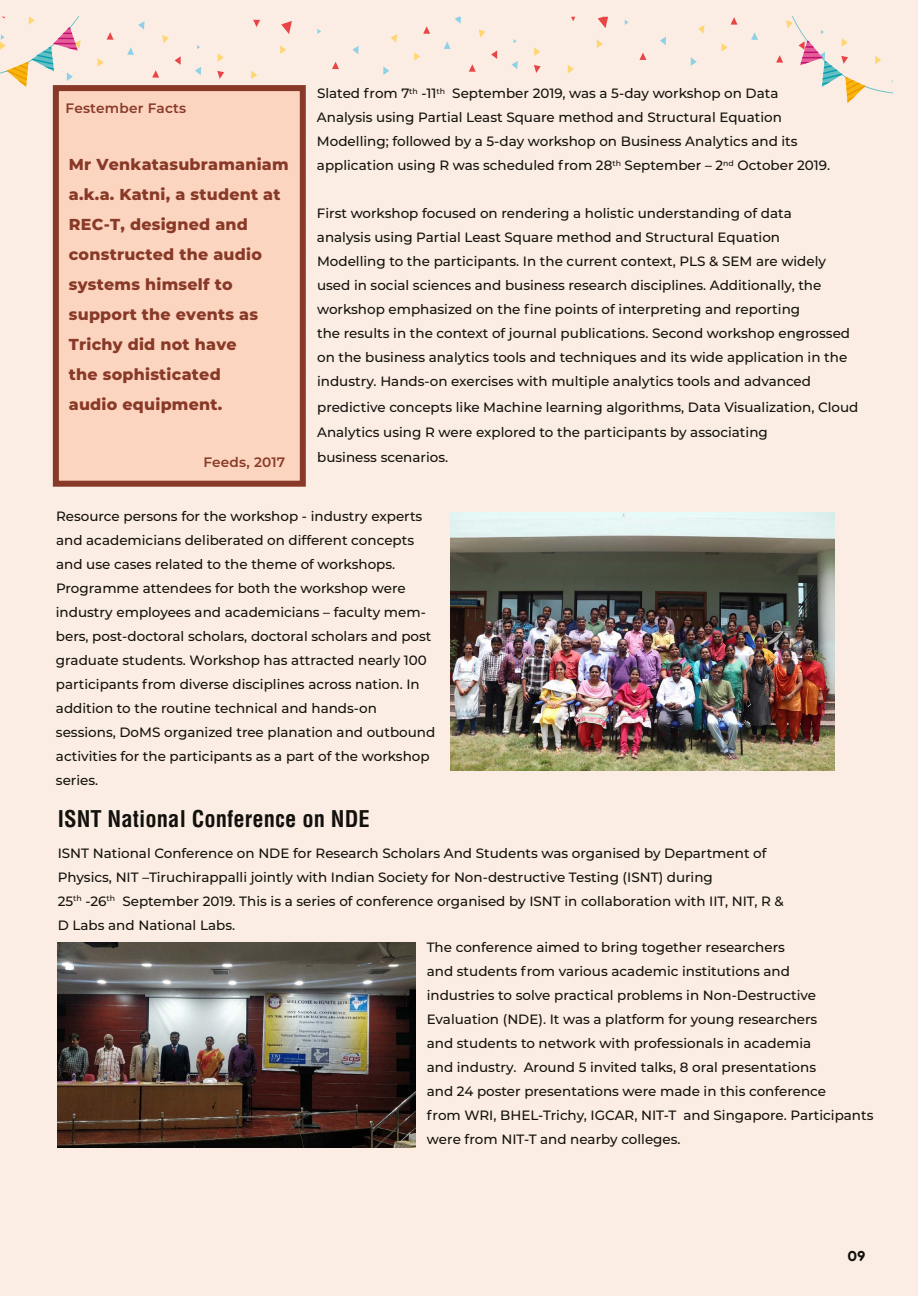
<style>
.page{position:relative;width:918px;height:1296px;background:#fcede4}
.page>*{position:absolute;margin:0;border:0;box-sizing:border-box;transform-origin:0 0}
.t1{font:700 condensed 22.5px "Helvetica LT Std";letter-spacing:.005em;color:#13110c}
.t2{font:800 15.9px/30px "Montserrat";letter-spacing:.015em;color:#893927}
.t3{font:900 14.55px "Product Sans";color:#13110c}
.t4{font:600 13.65px "Montserrat";letter-spacing:.015em;color:#893927}
.t5{font:500 13.5px/24px "Montserrat";color:#13110c}
</style>
<div class="page">
<svg style="left:571px;top:17px;width:4px;height:4px"></svg>
<svg style="left:534px;top:47px;width:6px;height:9px"></svg>
<svg style="left:383px;top:66px;width:6px;height:9px"></svg>
<svg style="left:491px;top:50px;width:6px;height:9px"></svg>
<svg style="left:414px;top:52px;width:6px;height:9px"></svg>
<svg style="left:568px;top:65px;width:6px;height:8px"></svg>
<svg style="left:479px;top:29px;width:6px;height:9px"></svg>
<svg style="left:391px;top:34px;width:6px;height:9px"></svg>
<svg style="left:597px;top:40px;width:6px;height:8px"></svg>
<svg style="left:317px;top:29px;width:4px;height:5px"></svg>
<svg style="left:444px;top:41px;width:7px;height:8px"></svg>
<svg style="left:512px;top:61px;width:6px;height:8px"></svg>
<svg style="left:455px;top:17px;width:6px;height:7px"></svg>
<svg style="left:352px;top:46px;width:7px;height:8px"></svg>
<svg style="left:598px;top:17px;width:10px;height:11px"></svg>
<svg style="left:469px;top:64px;width:7px;height:8px"></svg>
<svg style="left:423px;top:26px;width:7px;height:8px"></svg>
<svg style="left:332px;top:62px;width:7px;height:7px"></svg>
<svg style="left:534px;top:65px;width:7px;height:8px"></svg>
<svg style="left:691px;top:57px;width:6px;height:9px"></svg>
<svg style="left:722px;top:43px;width:6px;height:8px"></svg>
<svg style="left:698px;top:25px;width:7px;height:9px"></svg>
<svg style="left:625px;top:20px;width:4px;height:5px"></svg>
<svg style="left:751px;top:32px;width:7px;height:8px"></svg>
<svg style="left:660px;top:37px;width:6px;height:8px"></svg>
<svg style="left:731px;top:17px;width:7px;height:8px"></svg>
<svg style="left:639px;top:53px;width:7px;height:7px"></svg>
<svg style="left:253px;top:20px;width:7px;height:7px"></svg>
<svg style="left:218px;top:53px;width:6px;height:9px"></svg>
<svg style="left:175px;top:56px;width:6px;height:9px"></svg>
<svg style="left:98px;top:58px;width:6px;height:9px"></svg>
<svg style="left:251px;top:71px;width:6px;height:8px"></svg>
<svg style="left:162px;top:35px;width:7px;height:8px"></svg>
<svg style="left:280px;top:45px;width:6px;height:9px"></svg>
<svg style="left:127px;top:47px;width:7px;height:8px"></svg>
<svg style="left:195px;top:67px;width:6px;height:8px"></svg>
<svg style="left:138px;top:21px;width:7px;height:9px"></svg>
<svg style="left:281px;top:21px;width:11px;height:13px"></svg>
<svg style="left:152px;top:70px;width:7px;height:8px"></svg>
<svg style="left:107px;top:32px;width:7px;height:8px"></svg>
<svg style="left:217px;top:71px;width:7px;height:8px"></svg>
<svg style="left:0;top:17px;width:81px;height:73px"></svg>
<svg style="left:776px;top:17px;width:117px;height:87px"></svg>
<div style="left:56px;top:88px;width:247px;height:396px;background:#fbd5c0"></div>
<div style="left:53px;top:85px;width:253px;height:402px;border:6px solid #893927"></div>
<img style="left:450px;top:512px;width:384px;height:259px">
<img style="left:58px;top:942px;width:358px;height:206px">
<p class="t4" style="left:66px;top:98px;width:122px">Festember Facts</p>
<p class="t2" style="left:69px;top:149px;width:221px">Mr Venkatasubramaniam a.k.a. Katni, a student at<br>REC-T, designed and constructed the audio systems himself to support the events as<br>Trichy did not have<br>the sophisticated<br>audio equipment.</p>
<p class="t4" style="left:203px;top:452px;width:83px">Feeds, 2017</p>
<p class="t5" style="left:317px;top:81px;width:515px">Slated from 7<sup>th</sup> -11<sup>th</sup> September 2019, was a 5-day workshop on Data Analysis using Partial Least Square method and Structural Equation Modelling; followed by a 5-day workshop on Business Analytics and its application using R was scheduled from 28<sup>th</sup> September – 2<sup>nd</sup> October 2019.</p>
<p class="t5" style="left:317px;top:201px;width:535px">First workshop focused on rendering a holistic understanding of data<br>analysis using Partial Least Square method and Structural Equation Modelling to the participants. In the current context, PLS &amp; SEM are widely used in social sciences and business research disciplines. Additionally, the workshop emphasized on the fine points of interpreting and reporting<br>the results in the context of journal publications. Second workshop eng- rossed on the business analytics tools and techniques and its wide application in the industry. Hands-on exercises with multiple analytics tools and advanced</p>
<p class="t5" style="left:317px;top:394px;width:543px;line-height:25.3px">predictive concepts like Machine learning algorithms, Data Visualization, Cloud<br>Analytics using R were explored to the participants by associating<br>business scenarios.</p>
<p class="t5" style="left:56px;top:503px;width:381px">Resource persons for the workshop - industry experts and academicians deliberated on different concepts and use cases related to the theme of workshops.<br>Programme attendees for both the workshop were industry employees and academicians – faculty mem&shy;bers, post-doctoral scholars, doctoral scholars and post graduate students. Workshop has attracted nearly 100 participants from diverse disciplines across nation. In addition to the routine technical and hands-on sessions, DoMS organized tree planation and outbound activities for the participants as a part of the workshop series.</p>
<h1 class="t1" style="left:58px;top:805px;width:314px">ISNT National Conference on NDE</h1>
<p class="t5" style="left:58px;top:840px;width:728px">ISNT National Conference on NDE for Research Scholars And Students was organised by Department of Physics, NIT –Tiruchirappalli jointly with Indian Society for Non-destructive Testing (ISNT) during<br>25<sup>th</sup> -26<sup>th</sup> September 2019. This is a series of conference organised by ISNT in collaboration with IIT, NIT, R &amp; D Labs and National Labs.</p>
<p class="t5" style="left:427px;top:935px;width:448px">The conference aimed to bring together researchers<br>and students from various academic institutions and<br>industries to solve practical problems in Non-Destructive Evaluation (NDE). It was a platform for young researchers<br>and students to network with professionals in academia<br>and industry. Around 5 invited talks, 8 oral presentations<br>and 24 poster presentations were made in this conference<br>from WRI, BHEL-Trichy, IGCAR, NIT-T and Singapore. Participants were from NIT-T and nearby colleges.</p>
<p class="t3" style="left:848px;top:1247px;width:20px">09</p>
</div>
